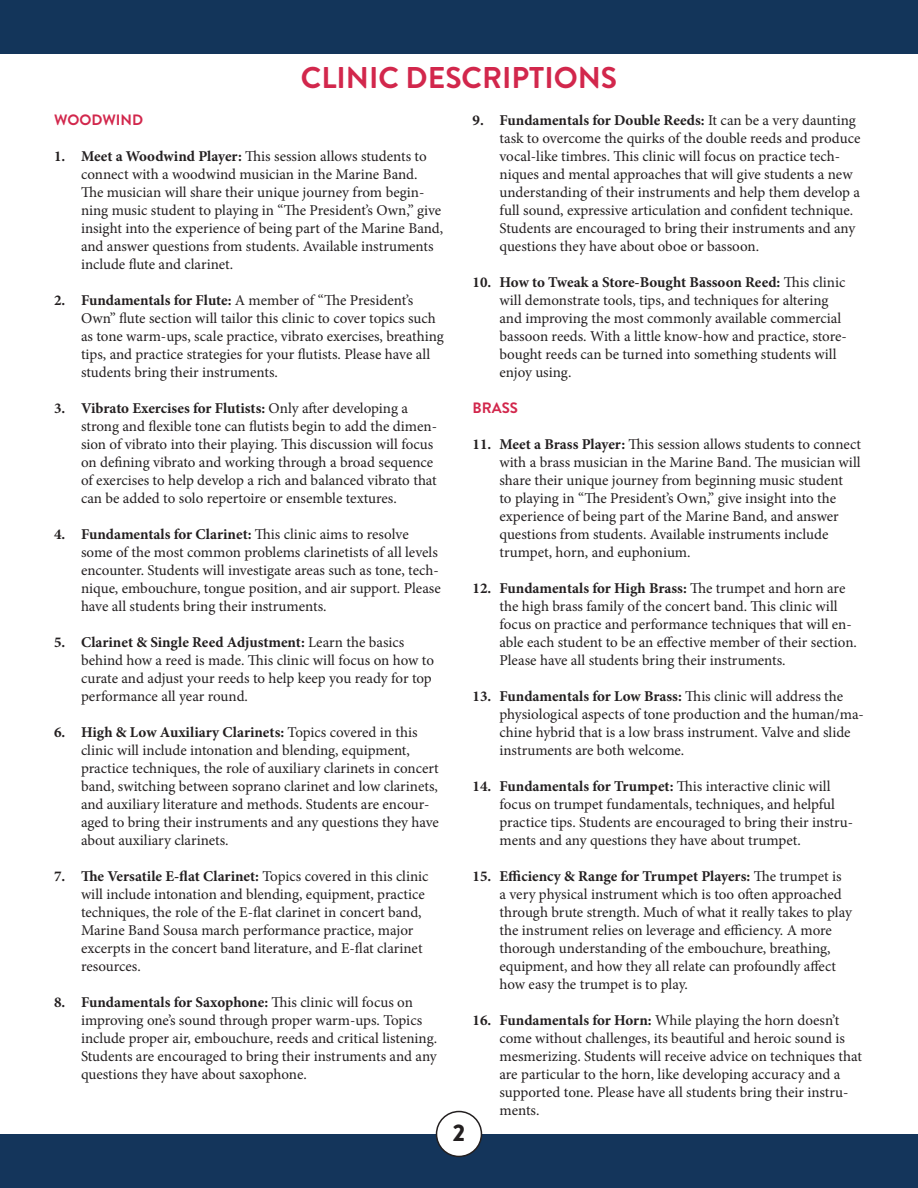
<style>
.page{position:relative;width:918px;height:1188px;background:#fff}
.page>*{position:absolute;margin:0;border:0;box-sizing:border-box;transform-origin:0 0}
.t1{font:700 30px "Brandon Grotesque";color:#d2274c}
.t2{font:900 24px "Brandon Grotesque";color:#231f20}
.t3{font:15px/18px "Minion Pro";color:#231f20}
.t4{font:700 15px "Brandon Grotesque";color:#d2274c}
.s1{font-weight:700}
</style>
<div class="page">
<div style="left:0;top:1134px;width:918px;height:54px;background:#14355b"></div>
<div style="left:0;top:0;width:918px;height:54px;background:#13355a"></div>
<div style="left:437px;top:1112px;width:44px;height:44px;background:#fff;border-radius:50%"></div>
<div style="left:436px;top:1111px;width:46px;height:46px;border:2px solid #231f20;border-radius:50%"></div>
<p class="t1" style="left:301px;top:57px;width:318px">CLINIC DESCRIPTIONS</p>
<p class="t4" style="left:54px;top:109px;width:91px">WOODWIND</p>
<p class="t3" style="left:81px;top:147px;width:364px;text-indent:-27px"><span class="s1">1. Meet a Woodwind Player:</span> This session allows students to connect with a woodwind musician in the Marine Band.<br>The musician will share their unique journey from begin&shy;ning music student to playing in “The President’s Own,” give insight into the experience of being part of the Marine Band, and answer questions from students. Available instruments include flute and clarinet.</p>
<p class="t3" style="left:81px;top:291px;width:364px;text-indent:-27px"><span class="s1">2. Fundamentals for Flute:</span> A member of “The President’s Own” flute section will tailor this clinic to cover topics such as tone warm-ups, scale practice, vibrato exercises, breathing tips, and practice strategies for your flutists. Please have all students bring their instruments.</p>
<p class="t3" style="left:81px;top:399px;width:358px;text-indent:-27px"><span class="s1">3. Vibrato Exercises for Flutists:</span> Only after developing a strong and flexible tone can flutists begin to add the dimen&shy;sion of vibrato into their playing. This discussion will focus on defining vibrato and working through a broad sequence of exercises to help develop a rich and balanced vibrato that can be added to solo repertoire or ensemble textures.</p>
<p class="t3" style="left:81px;top:525px;width:361px;text-indent:-27px"><span class="s1">4. Fundamentals for Clarinet:</span> This clinic aims to resolve some of the most common problems clarinetists of all levels encounter. Students will investigate areas such as tone, tech&shy;nique, embouchure, tongue position, and air support. Please have all students bring their instruments.</p>
<p class="t3" style="left:81px;top:633px;width:355px;text-indent:-27px"><span class="s1">5. Clarinet &amp; Single Reed Adjustment:</span> Learn the basics behind how a reed is made. This clinic will focus on how to curate and adjust your reeds to help keep you ready for top performance all year round.</p>
<p class="t3" style="left:81px;top:723px;width:360px;text-indent:-27px"><span class="s1">6. High &amp; Low Auxiliary Clarinets:</span> Topics covered in this clinic will include intonation and blending, equipment, practice techniques, the role of auxiliary clarinets in concert band, switching between soprano clarinet and low clarinets, and auxiliary literature and methods. Students are encour&shy;aged to bring their instruments and any questions they have about auxiliary clarinets.</p>
<p class="t3" style="left:81px;top:867px;width:349px;text-indent:-27px"><span class="s1">7. The Versatile E-flat Clarinet:</span> Topics covered in this clinic will include intonation and blending, equipment, practice techniques, the role of the E-flat clarinet in concert band, Marine Band Sousa march performance practice, major excerpts in the concert band literature, and E-flat clarinet resources.</p>
<p class="t3" style="left:81px;top:993px;width:358px;text-indent:-27px"><span class="s1">8. Fundamentals for Saxophone:</span> This clinic will focus on improving one’s sound through proper warm-ups. Topics include proper air, embouchure, reeds and critical listening.<br>Students are encouraged to bring their instruments and any questions they have about saxophone.</p>
<p class="t2" style="left:453px;top:1116px;width:14px">2</p>
<p class="t3" style="left:500px;top:112px;width:362px;text-indent:-27px"><span class="s1">9. Fundamentals for Double Reeds:</span> It can be a very daunting task to overcome the quirks of the double reeds and produce vocal-like timbres. This clinic will focus on practice tech&shy;niques and mental approaches that will give students a new understanding of their instruments and help them develop a full sound, expressive articulation and confident technique.<br>Students are encouraged to bring their instruments and any questions they have about oboe or bassoon.</p>
<p class="t3" style="left:500px;top:274px;width:349px;text-indent:-27px"><span class="s1">10. How to Tweak a Store-Bought Bassoon Reed:</span> This clinic will demonstrate tools, tips, and techniques for altering and improving the most commonly available commercial bassoon reeds. With a little know-how and practice, store&shy;bought reeds can be turned into something students will enjoy using.</p>
<p class="t4" style="left:472px;top:398px;width:47px">BRASS</p>
<p class="t3" style="left:500px;top:436px;width:363px;text-indent:-27px"><span class="s1">11. Meet a Brass Player:</span> This session allows students to connect with a brass musician in the Marine Band. The musician will share their unique journey from beginning music student<br>to playing in “The President’s Own,” give insight into the experience of being part of the Marine Band, and answer questions from students. Available instruments include trumpet, horn, and euphonium.</p>
<p class="t3" style="left:500px;top:580px;width:359px;text-indent:-27px"><span class="s1">12. Fundamentals for High Brass:</span> The trumpet and horn are the high brass family of the concert band. This clinic will focus on practice and performance techniques that will en&shy;able each student to be an effective member of their section.<br>Please have all students bring their instruments.</p>
<p class="t3" style="left:500px;top:688px;width:366px;text-indent:-27px"><span class="s1">13. Fundamentals for Low Brass:</span> This clinic will address the physiological aspects of tone production and the human/ma&shy;chine hybrid that is a low brass instrument. Valve and slide instruments are both welcome.</p>
<p class="t3" style="left:500px;top:778px;width:355px;text-indent:-27px"><span class="s1">14. Fundamentals for Trumpet:</span> This interactive clinic will focus on trumpet fundamentals, techniques, and helpful practice tips. Students are encouraged to bring their instru&shy;ments and any questions they have about trumpet.</p>
<p class="t3" style="left:500px;top:868px;width:354px;text-indent:-27px"><span class="s1">15. Efficiency &amp; Range for Trumpet Players:</span> The trumpet is<br>a very physical instrument which is too often approached through brute strength. Much of what it really takes to play the instrument relies on leverage and efficiency. A more thorough understanding of the embouchure, breathing, equipment, and how they all relate can profoundly affect how easy the trumpet is to play.</p>
<p class="t3" style="left:500px;top:1012px;width:364px;text-indent:-27px"><span class="s1">16. Fundamentals for Horn:</span> While playing the horn doesn’t come without challenges, its beautiful and heroic sound is mesmerizing. Students will receive advice on techniques that are particular to the horn, like developing accuracy and a supported tone. Please have all students bring their instru&shy;ments.</p>
</div>
